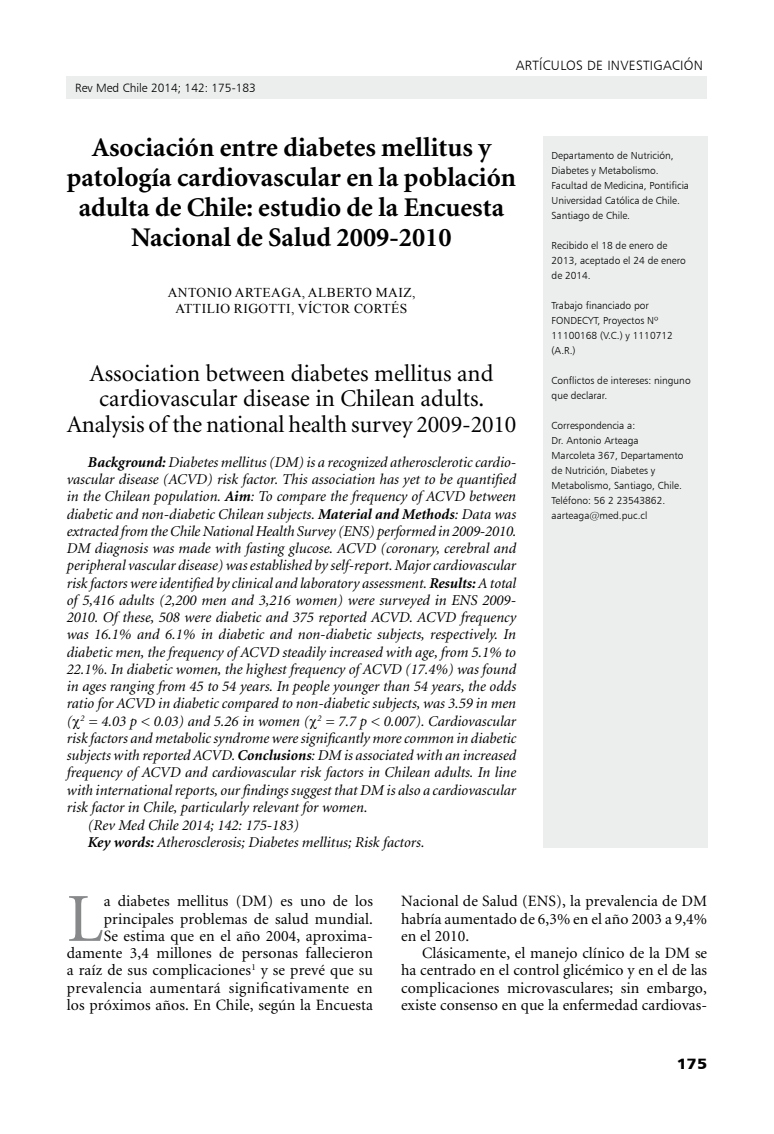
<style>
.page{position:relative;width:774px;height:1134px;background:#fff}
.page>*{position:absolute;margin:0;border:0;box-sizing:border-box;transform-origin:0 0}
.t1{font:68.85px "Minion";color:#87888a}
.t2{font:700 27px/30px "Minion";color:#000;text-align:center}
.t3{font:24px/25.5px "Minion";color:#000;text-align:center}
.t4{font:15.75px/17.2px "Minion";letter-spacing:.005em;color:#000;text-align:justify}
.t5{font:italic 15px "Minion";color:#000}
.t6{font:15px "Humanist 777 BT Black B";color:#000;scale:1.1 1}
.t7{font:13.5px/16.2px "Times New Roman";letter-spacing:.035em;color:#000;text-align:center}
.t8{font:13.5px "Humanist 777 BT Light B";letter-spacing:.02em;color:#000}
.t9{font:12px "Humanist 777 BT Light B";color:#000}
.t10{font:10.2px/15px "Humanist 777 BT Light B";color:#000}
.s1{font-weight:700}
</style>
<div class="page">
<div style="left:67px;top:77px;width:640px;height:22px;background:#eceded"></div>
<div style="left:543px;top:136px;width:164px;height:711px;background:#eceded"></div>
<p class="t9" style="left:75px;top:81px;width:182px">Rev Med Chile 2014; 142: 175-183</p>
<p class="t8" style="left:516px;top:57px;width:189px">artículos de investigación</p>
<h2 class="t2" style="left:67px;top:133px;width:451px">Asociación entre diabetes mellitus y patología cardiovascular en la población adulta de Chile: estudio de la Encuesta Nacional de Salud 2009-2010</h2>
<p class="t7" style="left:168px;top:283px;width:249px">ANTONIO ARTEAGA, ALBERTO MAIZ,<br>ATTILIO RIGOTTI, VÍCTOR CORTÉS</p>
<h3 class="t3" style="left:67px;top:361px;width:451px">Association between diabetes mellitus and cardiovascular disease in Chilean adults.<br>Analysis of the national health survey 2009-2010</h3>
<p class="t5" style="left:88px;top:455px;width:430px"><span class="s1">Background:</span> Diabetes mellitus (DM) is a recognized atherosclerotic cardio-</p>
<p class="t5" style="left:67px;top:472px;width:451px">vascular disease (ACVD) risk factor. This association has yet to be quantified</p>
<p class="t5" style="left:67px;top:489px;width:451px">in the Chilean population. <span class="s1">Aim</span>: To compare the frequency of ACVD between</p>
<p class="t5" style="left:67px;top:507px;width:451px">diabetic and non-diabetic Chilean subjects. <span class="s1">Material and Methods</span>: Data was</p>
<p class="t5" style="left:67px;top:524px;width:451px">extracted from the Chile National Health Survey (ENS) performed in 2009-2010.</p>
<p class="t5" style="left:67px;top:541px;width:451px">DM diagnosis was made with fasting glucose. ACVD (coronary, cerebral and</p>
<p class="t5" style="left:67px;top:558px;width:451px">peripheral vascular disease) was established by self-report. Major cardiovascular</p>
<p class="t5" style="left:67px;top:576px;width:451px">risk factors were identified by clinical and laboratory assessment. <span class="s1">Results:</span> A total</p>
<p class="t5" style="left:67px;top:593px;width:451px">of 5,416 adults (2,200 men and 3,216 women) were surveyed in ENS 2009-</p>
<p class="t5" style="left:67px;top:610px;width:451px">2010. Of these, 508 were diabetic and 375 reported ACVD. ACVD frequency</p>
<p class="t5" style="left:67px;top:627px;width:451px">was 16.1% and 6.1% in diabetic and non-diabetic subjects, respectively. In</p>
<p class="t5" style="left:67px;top:645px;width:451px">diabetic men, the frequency of ACVD steadily increased with age, from 5.1% to</p>
<p class="t5" style="left:67px;top:662px;width:451px">22.1%. In diabetic women, the highest frequency of ACVD (17.4%) was found</p>
<p class="t5" style="left:67px;top:679px;width:451px">in ages ranging from 45 to 54 years. In people younger than 54 years, the odds</p>
<p class="t5" style="left:67px;top:696px;width:451px">ratio for ACVD in diabetic compared to non-diabetic subjects, was 3.59 in men</p>
<p class="t5" style="left:67px;top:714px;width:451px">( <sup>2</sup> = 4.03 p &lt; 0.03) and 5.26 in women ( <sup>2</sup> = 7.7 p &lt; 0.007). Cardiovascular</p>
<p class="t5" style="left:67px;top:731px;width:451px">risk factors and metabolic syndrome were significantly more common in diabetic</p>
<p class="t5" style="left:67px;top:748px;width:451px">subjects with reported ACVD. <span class="s1">Conclusions</span>: DM is associated with an increased</p>
<p class="t5" style="left:67px;top:765px;width:451px">frequency of ACVD and cardiovascular risk factors in Chilean adults. In line</p>
<p class="t5" style="left:67px;top:783px;width:451px">with international reports, our findings suggest that DM is also a cardiovascular</p>
<p class="t5" style="left:67px;top:800px;width:302px">risk factor in Chile, particularly relevant for women.</p>
<p class="t5" style="left:88px;top:818px;width:212px">(Rev Med Chile 2014; 142: 175-183)</p>
<p class="t5" style="left:88px;top:835px;width:338px"><span class="s1">Key words:</span> Atherosclerosis; Diabetes mellitus; Risk factors.</p>
<p class="t10" style="left:551px;top:148px;width:139px">Departamento de N utrición,<br>Diabetes y Metabolismo.<br>Facultad de Medicina, Pontificia<br>U niversidad Católica de Chile.<br>Santiago de Chile.</p>
<p class="t10" style="left:551px;top:238px;width:136px">Recibido el 18 de enero de<br>2013, aceptado el 24 de enero de 2014.</p>
<p class="t10" style="left:551px;top:298px;width:99px">Trabajo financiado por<br>FONDEC</p>
<p class="t10" style="left:551px;top:313px;width:123px;text-indent:37px">YT, Proyectos N º<br>11100168 (V.C.) y 1110712 (A.R.)</p>
<p class="t10" style="left:551px;top:373px;width:141px">Conflictos de intereses: ninguno que declarar.</p>
<p class="t10" style="left:551px;top:418px;width:133px">Correspondencia a:<br>Dr. Antonio Arteaga<br>Marcoleta 367, Departamento de N utrición, Diabetes y<br>Metabolismo, Santiago, Chile.<br>Teléfono: 56 2 23543862. aarteaga@med.puc.cl</p>
<p class="t4" style="left:67px;top:893px;width:308px;text-align:right">a diabetes mellitus (DM) es uno de los principales problemas de salud mundial.<br>Se estima que en el año 2004, aproxima&shy;damente 3,4 millones de personas fallecieron a raíz de sus complicaciones<sup>1</sup> y se prevé que su prevalencia aumentará significativamente en los próximos años. En Chile, según la Encuesta</p>
<p class="t4" style="left:401px;top:893px;width:308px">Nacional de Salud (ENS), la prevalencia de DM habría aumentado de 6,3% en el año 2003 a 9,4% en el 2010.</p>
<h1 class="t1" style="left:67px;top:885px;width:38px">L</h1>
<p class="t4" style="left:401px;top:945px;width:308px;text-indent:21px">Clásicamente, el manejo clínico de la DM se ha centrado en el control glicémico y en el de las complicaciones microvasculares; sin embargo, existe consenso en que la enfermedad cardiovas-</p>
<p class="t6" style="left:677px;top:1054px;width:29px">175</p>
</div>
